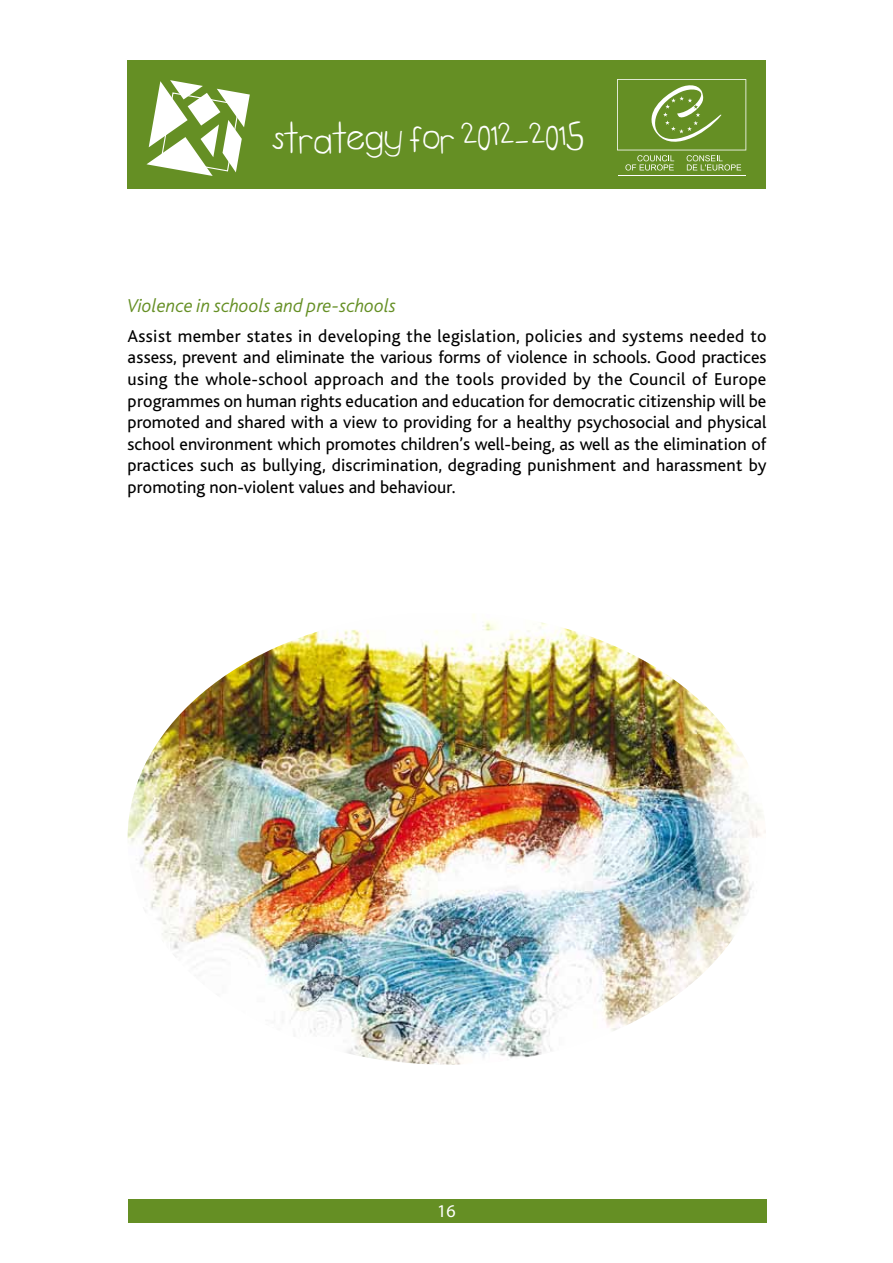
<style>
.page{position:relative;width:893px;height:1263px;background:#fff}
.page>*{position:absolute;margin:0;border:0;box-sizing:border-box;transform-origin:0 0}
.t1{font:37.5px "tweed.2";color:#fff}
.t2{font:italic 300 19.5px "Bliss";color:#658f24}
.t3{font:18px/21.6px "Bliss";color:#000;text-align:justify}
.t4{font:18px "Myriad Pro";color:#fff}
</style>
<div class="page">
<div style="left:128px;top:1199px;width:638px;height:23px;background:#658f24"></div>
<div style="left:127px;top:60px;width:639px;height:129px;background:#658f24"></div>
<svg style="left:146px;top:80px;width:104px;height:96px"></svg>
<hr style="left:618px;top:175px;width:127px;height:1px;background:#fff">
<svg style="left:617px;top:79px;width:129px;height:92px"></svg>
<img style="left:128px;top:614px;width:638px;height:451px">
<h1 class="t1" style="left:272px;top:119px;width:313px">strategy for 2012-2015</h1>
<p class="t2" style="left:128px;top:295px;width:270px">Violence in schools and pre-schools</p>
<p class="t3" style="left:128px;top:325px;width:640px">Assist member states in developing the legislation, policies and systems needed to assess, prevent and eliminate the various forms of violence in schools. Good practices using the whole-school approach and the tools provided by the Council of Europe programmes on human rights education and education for democratic citizenship will be promoted and shared with a view to providing for a healthy psychosocial and physical school environment which promotes children’s well-being, as well as the elimination of practices such as bullying, discrimination, degrading punishment and harassment by promoting non-violent values and behaviour.</p>
<p class="t4" style="left:437px;top:1200px;width:20px">16</p>
</div>
